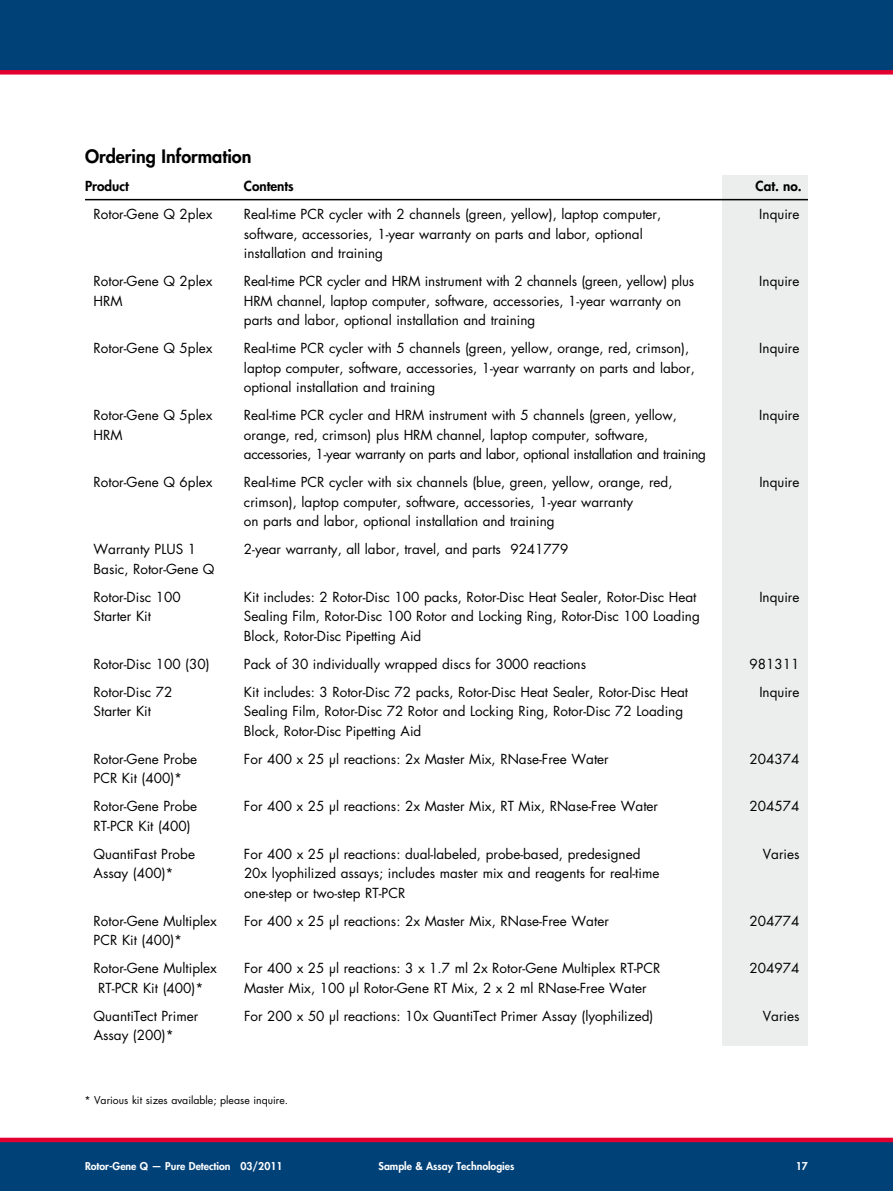
<style>
.page{position:relative;width:893px;height:1191px;background:#fff}
.page>*{position:absolute;margin:0;border:0;box-sizing:border-box;transform-origin:0 0}
.t1{font:800 18px "Futura";color:#000}
.t2{font:13.5px/19.5px "Futura";color:#000}
.t3{font:13.5px/19.5px "Futura";letter-spacing:-.02em;color:#000}
.t4{font:800 13.5px "Futura";color:#000}
.t5{font:800 10.5px "Futura";color:#fff}
.t6{font:10.5px "Futura";color:#000}
</style>
<div class="page">
<div style="left:0;top:0;width:893px;height:72px;background:#004178"></div>
<div style="left:0;top:1140px;width:893px;height:51px;background:#004178"></div>
<div style="left:0;top:70px;width:893px;height:5px;background:#e20030"></div>
<div style="left:0;top:1137px;width:893px;height:5px;background:#e20030"></div>
<div style="left:722px;top:175px;width:85px;height:870px;background:#eceded"></div>
<hr style="left:85px;top:199px;width:723px;height:1px;background:#000">
<h1 class="t1" style="left:85px;top:145px;width:168px">Ordering Information</h1>
<p class="t4" style="left:85px;top:178px;width:45px">Product</p>
<p class="t4" style="left:244px;top:178px;width:51px">Contents</p>
<p class="t4" style="left:756px;top:178px;width:48px">Cat. no.</p>
<p class="t2" style="left:94px;top:205px;width:120px">Rotor-Gene Q 2plex</p>
<p class="t2" style="left:244px;top:205px;width:419px">Real-time PCR cycler with 2 channels (green, yellow), laptop computer,</p>
<p class="t2" style="left:759px;top:205px;width:42px">Inquire</p>
<p class="t2" style="left:244px;top:224px;width:400px">software, accessories, 1-year warranty on parts and labor, optional installation and training</p>
<p class="t2" style="left:94px;top:272px;width:120px">Rotor-Gene Q 2plex</p>
<p class="t2" style="left:244px;top:272px;width:452px">Real-time PCR cycler and HRM instrument with 2 channels (green, yellow) plus</p>
<p class="t2" style="left:759px;top:272px;width:42px">Inquire</p>
<p class="t2" style="left:94px;top:291px;width:31px">HRM</p>
<p class="t2" style="left:244px;top:291px;width:439px">HRM channel, laptop computer, software, accessories, 1-year warranty on parts and labor, optional installation and training</p>
<p class="t2" style="left:94px;top:339px;width:120px">Rotor-Gene Q 5plex</p>
<p class="t2" style="left:244px;top:339px;width:447px">Real-time PCR cycler with 5 channels (green, yellow, orange, red, crimson),</p>
<p class="t2" style="left:759px;top:339px;width:42px">Inquire</p>
<p class="t2" style="left:244px;top:358px;width:452px">laptop computer, software, accessories, 1-year warranty on parts and labor, optional installation and training</p>
<p class="t2" style="left:94px;top:406px;width:120px">Rotor-Gene Q 5plex</p>
<p class="t2" style="left:244px;top:406px;width:435px">Real-time PCR cycler and HRM instrument with 5 channels (green, yellow,</p>
<p class="t2" style="left:759px;top:406px;width:42px">Inquire</p>
<p class="t2" style="left:94px;top:425px;width:31px">HRM</p>
<p class="t3" style="left:244px;top:425px;width:464px">orange, red, crimson) plus HRM channel, laptop computer, software, accessories, 1-year warranty on parts and labor, optional installation and training</p>
<p class="t2" style="left:94px;top:473px;width:120px">Rotor-Gene Q 6plex</p>
<p class="t2" style="left:244px;top:473px;width:430px">Real-time PCR cycler with six channels (blue, green, yellow, orange, red,</p>
<p class="t2" style="left:759px;top:473px;width:42px">Inquire</p>
<p class="t2" style="left:244px;top:492px;width:391px">crimson), laptop computer, software, accessories, 1-year warranty on parts and labor, optional installation and training</p>
<p class="t2" style="left:94px;top:540px;width:104px">Warranty PLUS 1</p>
<p class="t2" style="left:244px;top:540px;width:326px">2-year warranty, all labor, travel, and parts 9241779</p>
<p class="t2" style="left:94px;top:555px;width:123px;line-height:28px">Basic, Rotor-Gene Q<br>Rotor-Disc 100</p>
<p class="t2" style="left:244px;top:587px;width:454px">Kit includes: 2 Rotor-Disc 100 packs, Rotor-Disc Heat Sealer, Rotor-Disc Heat</p>
<p class="t2" style="left:759px;top:587px;width:42px">Inquire</p>
<p class="t2" style="left:94px;top:607px;width:59px">Starter Kit</p>
<p class="t2" style="left:244px;top:607px;width:457px">Sealing Film, Rotor-Disc 100 Rotor and Locking Ring, Rotor-Disc 100 Loading<br>Block, Rotor-Disc Pipetting Aid</p>
<p class="t2" style="left:94px;top:654px;width:118px">Rotor-Disc 100 (30)</p>
<p class="t2" style="left:244px;top:654px;width:344px">Pack of 30 individually wrapped discs for 3000 reactions</p>
<p class="t2" style="left:750px;top:654px;width:51px">981311</p>
<p class="t2" style="left:94px;top:682px;width:80px">Rotor-Disc 72</p>
<p class="t2" style="left:244px;top:682px;width:446px">Kit includes: 3 Rotor-Disc 72 packs, Rotor-Disc Heat Sealer, Rotor-Disc Heat</p>
<p class="t2" style="left:759px;top:682px;width:42px">Inquire</p>
<p class="t2" style="left:94px;top:702px;width:59px">Starter Kit</p>
<p class="t2" style="left:244px;top:702px;width:441px">Sealing Film, Rotor-Disc 72 Rotor and Locking Ring, Rotor-Disc 72 Loading<br>Block, Rotor-Disc Pipetting Aid</p>
<p class="t2" style="left:94px;top:749px;width:105px">Rotor-Gene Probe</p>
<p class="t2" style="left:244px;top:749px;width:366px">For 400 x 25 µl reactions: 2x Master Mix, RNase-Free Water</p>
<p class="t2" style="left:750px;top:749px;width:51px">204374</p>
<p class="t2" style="left:94px;top:764px;width:105px;line-height:28px">PCR Kit (400)*<br>Rotor-Gene Probe</p>
<p class="t2" style="left:244px;top:797px;width:416px">For 400 x 25 µl reactions: 2x Master Mix, RT Mix, RNase-Free Water</p>
<p class="t2" style="left:750px;top:797px;width:51px">204574</p>
<p class="t2" style="left:94px;top:812px;width:103px;line-height:28px">RT-PCR Kit (400)<br>QuantiFast Probe</p>
<p class="t2" style="left:244px;top:844px;width:398px">For 400 x 25 μl reactions: dual-labeled, probe-based, predesigned</p>
<p class="t2" style="left:763px;top:844px;width:38px">Varies</p>
<p class="t2" style="left:94px;top:863px;width:81px">Assay (400)*</p>
<p class="t2" style="left:244px;top:863px;width:417px">20x lyophilized assays; includes master mix and reagents for real-time one-step or two-step RT-PCR</p>
<p class="t2" style="left:94px;top:911px;width:125px">Rotor-Gene Multiplex</p>
<p class="t2" style="left:244px;top:911px;width:366px">For 400 x 25 µl reactions: 2x Master Mix, RNase-Free Water</p>
<p class="t2" style="left:750px;top:911px;width:51px">204774</p>
<p class="t2" style="left:94px;top:926px;width:125px;line-height:28px">PCR Kit (400)*<br>Rotor-Gene Multiplex</p>
<p class="t2" style="left:244px;top:958px;width:418px">For 400 x 25 µl reactions: 3 x 1.7 ml 2x Rotor-Gene Multiplex RT-PCR</p>
<p class="t2" style="left:750px;top:958px;width:51px">204974</p>
<p class="t2" style="left:98px;top:978px;width:107px">RT-PCR Kit (400)*</p>
<p class="t2" style="left:244px;top:978px;width:404px">Master Mix, 100 µl Rotor-Gene RT Mix, 2 x 2 ml RNase-Free Water</p>
<p class="t2" style="left:94px;top:1006px;width:106px">QuantiTect Primer</p>
<p class="t2" style="left:244px;top:1006px;width:411px">For 200 x 50 µl reactions: 10x QuantiTect Primer Assay (lyophilized)</p>
<p class="t2" style="left:763px;top:1006px;width:38px">Varies</p>
<p class="t2" style="left:94px;top:1025px;width:81px">Assay (200)*</p>
<p class="t6" style="left:84px;top:1093px;width:205px">* Various kit sizes available; please inquire.</p>
<p class="t5" style="left:85px;top:1160px;width:199px">Rotor-Gene Q — Pure Detection 03/2011</p>
<p class="t5" style="left:378px;top:1160px;width:137px">Sample &amp; Assay Technologies</p>
<p class="t5" style="left:796px;top:1160px;width:14px">17</p>
</div>
